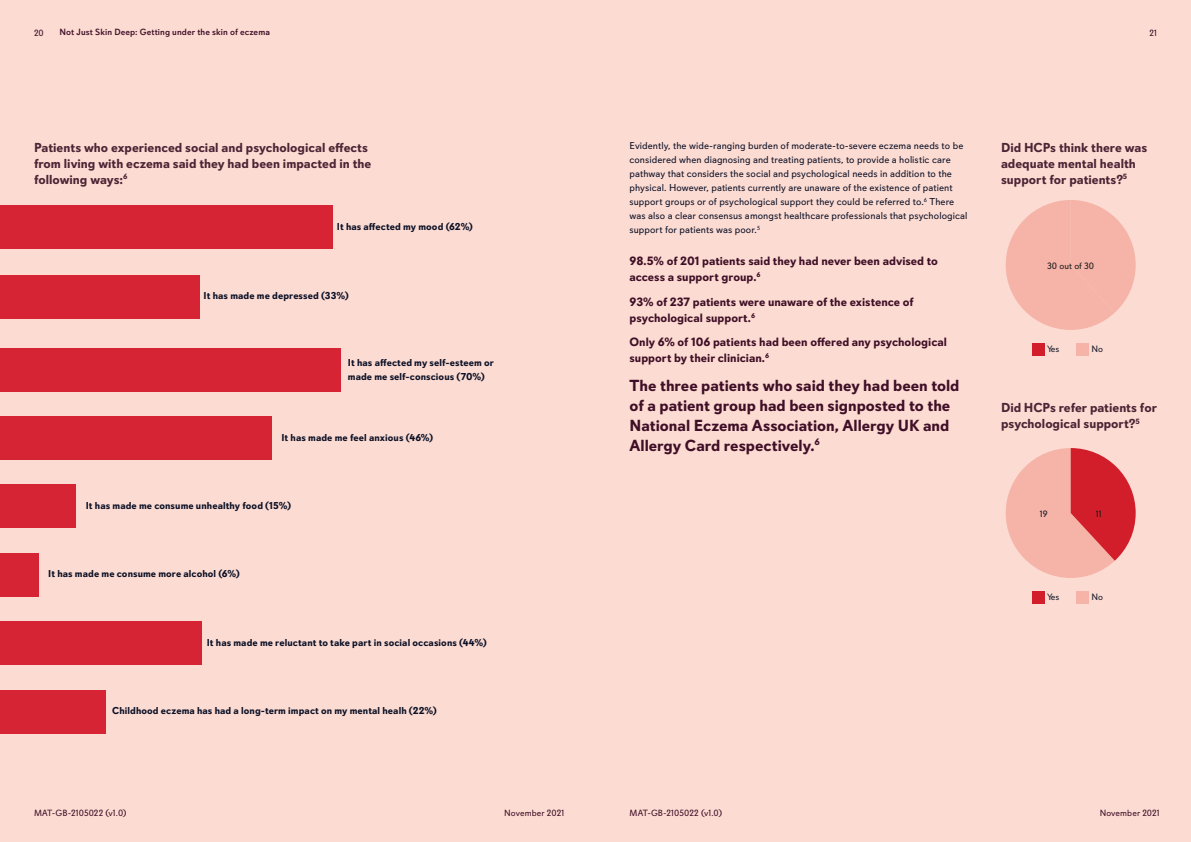
<style>
.page{position:relative;width:1191px;height:842px;background:#fcdbd2}
.page>*{position:absolute;margin:0;border:0;box-sizing:border-box;transform-origin:0 0}
.Infographic_2{font:700 16px/20px "Davis Sans";color:#3f0f27}
.Question{font:700 13px/16px "Davis Sans";color:#4c2435}
.Infographic_2-2{font:700 12px/16px "Davis Sans";color:#3f0f27}
.Body{font:10px/14px "Davis Sans";letter-spacing:.005em;color:#0c1127}
.Body-2{font:700 10px/14px "Davis Sans";letter-spacing:.01em;color:#0c1127}
.t1{font:9.2px "Davis Sans";letter-spacing:-.01em;color:#191c2a}
.t2{font:9.2px "Davis Sans";color:#1d1d1b}
.t3{font:9px "Davis Sans";letter-spacing:.01em;color:#3f0f27}
.t4{font:500 9px "Davis Sans";letter-spacing:.01em;color:#3f0f27}
</style>
<div class="page">
<div style="left:0;top:275px;width:200px;height:43px;background:#d62435"></div>
<div style="left:0;top:348px;width:340px;height:43px;background:#d62435"></div>
<div style="left:0;top:416px;width:271px;height:44px;background:#d62435"></div>
<div style="left:0;top:485px;width:75px;height:43px;background:#d62435"></div>
<div style="left:0;top:553px;width:38px;height:43px;background:#d62435"></div>
<div style="left:0;top:621px;width:202px;height:44px;background:#d62435"></div>
<div style="left:0;top:690px;width:106px;height:43px;background:#d62435"></div>
<div style="left:1031px;top:591px;width:13px;height:13px;background:#d21d2a"></div>
<div style="left:1075px;top:591px;width:13px;height:13px;background:#f6b3a7"></div>
<svg style="left:1005px;top:448px;width:130px;height:130px"></svg>
<div style="left:1031px;top:343px;width:13px;height:13px;background:#d21d2a"></div>
<div style="left:1075px;top:343px;width:13px;height:13px;background:#f6b3a7"></div>
<svg style="left:1005px;top:200px;width:130px;height:130px"></svg>
<div style="left:0;top:206px;width:332px;height:43px;background:#d62435"></div>
<p class="t3" style="left:34px;top:28px;width:11px">20</p>
<p class="t4" style="left:60px;top:27px;width:212px">Not Just Skin Deep: Getting under the skin of eczema</p>
<p class="t3" style="left:1149px;top:28px;width:9px">21</p>
<p class="Question" style="left:34px;top:139px;width:339px">Patients who experienced social and psychological effects from living with eczema said they had been impacted in the following ways:<sup>6</sup></p>
<p class="Body-2" style="left:337px;top:220px;width:138px">It has affected my mood (62%)</p>
<p class="Body-2" style="left:204px;top:288px;width:147px">It has made me depressed (33%)</p>
<p class="Body-2" style="left:348px;top:356px;width:147px">It has affected my self-esteem or made me self-conscious (70%)</p>
<p class="Body-2" style="left:281px;top:430px;width:153px">It has made me feel anxious (46%)</p>
<p class="Body-2" style="left:86px;top:499px;width:207px">It has made me consume unhealthy food (15%)</p>
<p class="Body-2" style="left:48px;top:567px;width:193px">It has made me consume more alcohol (6%)</p>
<p class="Body-2" style="left:207px;top:635px;width:281px">It has made me reluctant to take part in social occasions (44%)</p>
<p class="Body-2" style="left:112px;top:704px;width:326px">Childhood eczema has had a long-term impact on my mental healh (22%)</p>
<p class="Body" style="left:629px;top:139px;width:339px">Evidently, the wide-ranging burden of moderate-to-severe eczema needs to be considered when diagnosing and treating patients, to provide a holistic care pathway that considers the social and psychological needs in addition to the physical. However, patients currently are unaware of the existence of patient support groups or of psychological support they could be referred to.<sup>6</sup> There was also a clear consensus amongst healthcare professionals that psychological support for patients was poor.<sup>5</sup></p>
<p class="Infographic_2-2" style="left:629px;top:253px;width:310px">98.5% of 201 patients said they had never been advised to access a support group.<sup>6</sup></p>
<p class="Infographic_2-2" style="left:629px;top:294px;width:286px">93% of 237 patients were unaware of the existence of psychological support.<sup>6</sup></p>
<p class="Infographic_2-2" style="left:629px;top:334px;width:319px">Only 6% of 106 patients had been offered any psychological support by their clinician.<sup>6</sup></p>
<p class="Infographic_2" style="left:629px;top:375px;width:331px">The three patients who said they had been told of a patient group had been signposted to the National Eczema Association, Allergy UK and Allergy Card respectively.<sup>6</sup></p>
<p class="Question" style="left:1001px;top:139px;width:148px">Did HCPs think there was adequate mental health support for patients?<sup>5</sup></p>
<p class="t2" style="left:1047px;top:261px;width:49px">30 out of 30</p>
<p class="t1" style="left:1047px;top:343px;width:14px">Yes</p>
<p class="t1" style="left:1091px;top:343px;width:13px">No</p>
<p class="Question" style="left:1001px;top:400px;width:157px">Did HCPs refer patients for psychological support?<sup>5</sup></p>
<p class="t1" style="left:1040px;top:509px;width:9px">19</p>
<p class="t2" style="left:1096px;top:509px;width:7px">11</p>
<p class="t1" style="left:1047px;top:592px;width:14px">Yes</p>
<p class="t1" style="left:1091px;top:592px;width:13px">No</p>
<p class="t3" style="left:34px;top:808px;width:94px">MAT-GB-2105022 (v1.0)</p>
<p class="t3" style="left:504px;top:808px;width:62px">November 2021</p>
<p class="t3" style="left:629px;top:808px;width:94px">MAT-GB-2105022 (v1.0)</p>
<p class="t3" style="left:1099px;top:808px;width:62px">November 2021</p>
</div>
